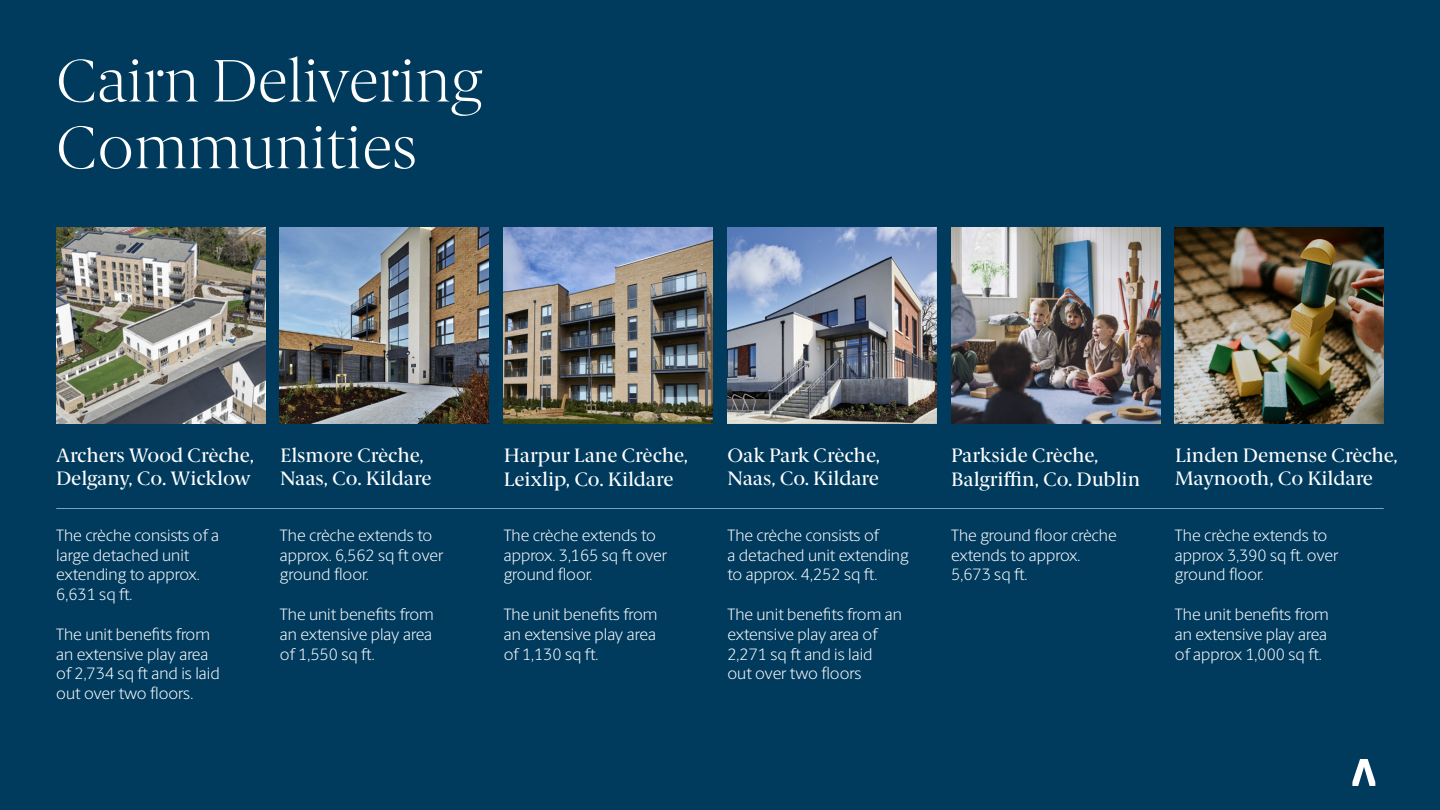
<style>
.page{position:relative;width:1440px;height:810px;background:#003b5e}
.page>*{position:absolute;margin:0;border:0;box-sizing:border-box;transform-origin:0 0}
.t1{font:300 60px/66.8px "Berlingske Serif";color:#fff}
.t2{font:19.5px/22.5px "Berlingske Serif";color:#fff}
.t3{font:300 16.5px/19.8px "Berlingske Sans";color:#fff}
</style>
<div class="page">
<svg style="left:1352px;top:759px;width:23px;height:27px"></svg>
<hr style="left:56px;top:508px;width:1328px;height:1px;background:#70a1cf">
<img style="left:56px;top:227px;width:209px;height:196px">
<img style="left:280px;top:227px;width:209px;height:196px">
<img style="left:504px;top:227px;width:208px;height:196px">
<img style="left:728px;top:227px;width:208px;height:196px">
<img style="left:951px;top:227px;width:209px;height:196px">
<img style="left:1174px;top:227px;width:209px;height:196px">
<h1 class="t1" style="left:56px;top:46px;width:427px">Cairn Delivering<br>Communities</h1>
<p class="t2" style="left:56px;top:444px;width:199px">Archers Wood Crèche,<br>Delgany, Co. Wicklow</p>
<p class="t2" style="left:504px;top:444px;width:186px;line-height:23.2px">Harpur Lane Crèche,<br>Leixlip, Co. Kildare</p>
<p class="t2" style="left:280px;top:444px;width:153px">Elsmore Crèche,<br>Naas, Co. Kildare</p>
<p class="t2" style="left:728px;top:444px;width:154px">Oak Park Crèche,<br>Naas, Co. Kildare</p>
<p class="t2" style="left:951px;top:444px;width:190px;line-height:23.4px">Parkside Crèche,<br>Balgriffin, Co. Dublin</p>
<p class="t2" style="left:1175px;top:444px;width:224px">Linden Demense Crèche,<br>Maynooth, Co Kildare</p>
<p class="t3" style="left:56px;top:525px;width:164px">The crèche consists of a large detached unit extending to approx.<br>6,631 sq ft.</p>
<p class="t3" style="left:56px;top:624px;width:165px">The unit benefits from an extensive play area of 2,734 sq ft and is laid out over two floors.</p>
<p class="t3" style="left:280px;top:525px;width:165px">The crèche extends to approx. 6,562 sq ft over ground floor.</p>
<p class="t3" style="left:280px;top:604px;width:155px;text-align:justify">The unit benefits from an extensive play area of 1,550 sq ft.</p>
<p class="t3" style="left:504px;top:525px;width:165px">The crèche extends to approx. 3,165 sq ft over ground floor.</p>
<p class="t3" style="left:504px;top:604px;width:155px;text-align:justify">The unit benefits from an extensive play area of 1,130 sq ft.</p>
<p class="t3" style="left:727px;top:525px;width:183px">The crèche consists of<br>a detached unit extending to approx. 4,252 sq ft.</p>
<p class="t3" style="left:727px;top:604px;width:176px">The unit benefits from an extensive play area of<br>2,271 sq ft and is laid<br>out over two floors</p>
<p class="t3" style="left:951px;top:525px;width:167px">The ground floor crèche extends to approx.<br>5,673 sq ft.</p>
<p class="t3" style="left:1175px;top:525px;width:165px">The crèche extends to approx 3,390 sq ft. over ground floor.</p>
<p class="t3" style="left:1175px;top:604px;width:155px;text-align:justify">The unit benefits from an extensive play area of approx 1,000 sq ft.</p>
</div>
